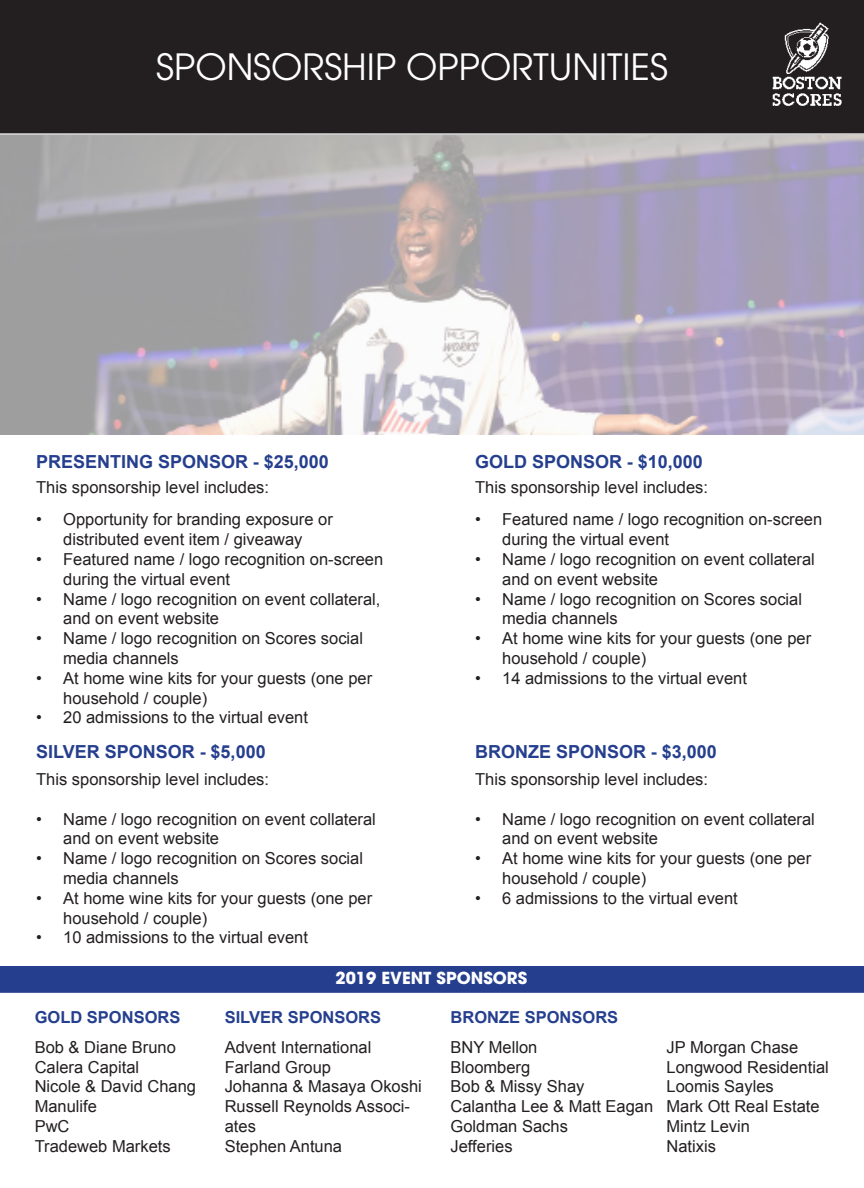
<style>
.page{position:relative;width:864px;height:1188px;background:#fff}
.page>*{position:absolute;margin:0;border:0;box-sizing:border-box;transform-origin:0 0}
.t1{font:36px "ITC Avant Garde Pro";color:#fff}
.t2{font:700 18px "Arial";color:#253f8e}
.t3{font:16.5px/19.8px "Arial";color:#231f20}
.t4{font:700 16.5px "Arial";color:#253f8e}
.t5{font:700 16.5px "ITC Avant Garde Pro";color:#fff}
</style>
<div class="page">
<div style="left:0;top:0;width:864px;height:133px;background:#231f20"></div>
<svg style="left:0;top:133px;width:864px;height:302px;background:#b3aeb9"></svg>
<img style="left:773px;top:22px;width:70px;height:87px">
<div style="left:0;top:967px;width:864px;height:25px;background:#253f8e"></div>
<div style="left:0;top:966px;width:864px;height:27px;border:2px solid #253f8e"></div>
<p class="t1" style="left:156px;top:45px;width:513px">SPONSORSHIP OPPORTUNITIES</p>
<p class="t2" style="left:36px;top:450px;width:294px">PRESENTING SPONSOR - $25,000</p>
<p class="t2" style="left:475px;top:450px;width:229px">GOLD SPONSOR - $10,000</p>
<p class="t3" style="left:36px;top:477px;width:234px">This sponsorship level includes:</p>
<p class="t3" style="left:36px;top:510px;width:298px;text-align:center">• Opportunity for branding exposure or distributed event item / giveaway</p>
<p class="t3" style="left:63px;top:549px;width:322px;text-indent:-27px">• Featured name / logo recognition on-screen during the virtual event</p>
<p class="t3" style="left:63px;top:589px;width:319px;text-indent:-27px">• Name / logo recognition on event collateral, and on event website</p>
<p class="t3" style="left:63px;top:629px;width:301px;text-indent:-27px">• Name / logo recognition on Scores social media channels</p>
<p class="t3" style="left:63px;top:668px;width:311px;text-indent:-27px">• At home wine kits for your guests (one per household / couple)</p>
<p class="t3" style="left:36px;top:708px;width:273px">• 20 admissions to the virtual event</p>
<p class="t3" style="left:475px;top:477px;width:234px">This sponsorship level includes:</p>
<p class="t3" style="left:502px;top:510px;width:322px;text-indent:-27px">• Featured name / logo recognition on-screen during the virtual event</p>
<p class="t3" style="left:502px;top:549px;width:314px;text-indent:-27px">• Name / logo recognition on event collateral and on event website</p>
<p class="t3" style="left:502px;top:589px;width:301px;text-indent:-27px">• Name / logo recognition on Scores social media channels</p>
<p class="t3" style="left:502px;top:629px;width:311px;text-indent:-27px">• At home wine kits for your guests (one per household / couple)</p>
<p class="t3" style="left:475px;top:668px;width:273px">• 14 admissions to the virtual event</p>
<p class="t2" style="left:36px;top:740px;width:231px">SILVER SPONSOR - $5,000</p>
<p class="t2" style="left:475px;top:740px;width:243px">BRONZE SPONSOR - $3,000</p>
<p class="t3" style="left:36px;top:769px;width:234px">This sponsorship level includes:</p>
<p class="t3" style="left:63px;top:809px;width:314px;text-indent:-27px">• Name / logo recognition on event collateral and on event website</p>
<p class="t3" style="left:63px;top:849px;width:301px;text-indent:-27px">• Name / logo recognition on Scores social media channels</p>
<p class="t3" style="left:63px;top:888px;width:311px;text-indent:-27px">• At home wine kits for your guests (one per household / couple)</p>
<p class="t3" style="left:36px;top:928px;width:273px">• 10 admissions to the virtual event</p>
<p class="t3" style="left:475px;top:769px;width:234px">This sponsorship level includes:</p>
<p class="t3" style="left:502px;top:809px;width:314px;text-indent:-27px">• Name / logo recognition on event collateral and on event website</p>
<p class="t3" style="left:502px;top:849px;width:311px;text-indent:-27px">• At home wine kits for your guests (one per household / couple)</p>
<p class="t3" style="left:475px;top:888px;width:264px">• 6 admissions to the virtual event</p>
<p class="t4" style="left:35px;top:1006px;width:147px">GOLD SPONSORS</p>
<p class="t3" style="left:35px;top:1037px;width:143px">Bob &amp; Diane Bruno</p>
<p class="t3" style="left:35px;top:1057px;width:106px">Calera Capital</p>
<p class="t3" style="left:35px;top:1077px;width:163px">Nicole &amp; David Chang</p>
<p class="t3" style="left:35px;top:1097px;width:64px">Manulife</p>
<p class="t3" style="left:35px;top:1116px;width:36px">PwC</p>
<p class="t3" style="left:35px;top:1136px;width:138px">Tradeweb Markets</p>
<p class="t5" style="left:336px;top:967px;width:193px">2019 EVENT SPONSORS</p>
<p class="t4" style="left:225px;top:1006px;width:158px">SILVER SPONSORS</p>
<p class="t3" style="left:225px;top:1037px;width:148px">Advent International</p>
<p class="t3" style="left:225px;top:1057px;width:108px">Farland Group</p>
<p class="t3" style="left:225px;top:1077px;width:199px">Johanna &amp; Masaya Okoshi</p>
<p class="t3" style="left:225px;top:1097px;width:187px">Russell Reynolds Associ&shy;ates</p>
<p class="t3" style="left:225px;top:1136px;width:119px">Stephen Antuna</p>
<p class="t4" style="left:451px;top:1006px;width:169px">BRONZE SPONSORS</p>
<p class="t3" style="left:451px;top:1037px;width:88px">BNY Mellon</p>
<p class="t3" style="left:667px;top:1037px;width:133px">JP Morgan Chase</p>
<p class="t3" style="left:451px;top:1057px;width:81px">Bloomberg</p>
<p class="t3" style="left:667px;top:1057px;width:164px">Longwood Residential</p>
<p class="t3" style="left:451px;top:1077px;width:135px">Bob &amp; Missy Shay</p>
<p class="t3" style="left:667px;top:1077px;width:109px">Loomis Sayles</p>
<p class="t3" style="left:451px;top:1097px;width:371px">Calantha Lee &amp; Matt Eagan Mark Ott Real Estate</p>
<p class="t3" style="left:451px;top:1116px;width:119px">Goldman Sachs</p>
<p class="t3" style="left:667px;top:1116px;width:85px">Mintz Levin</p>
<p class="t3" style="left:451px;top:1136px;width:64px">Jefferies</p>
<p class="t3" style="left:667px;top:1136px;width:51px">Natixis</p>
</div>
